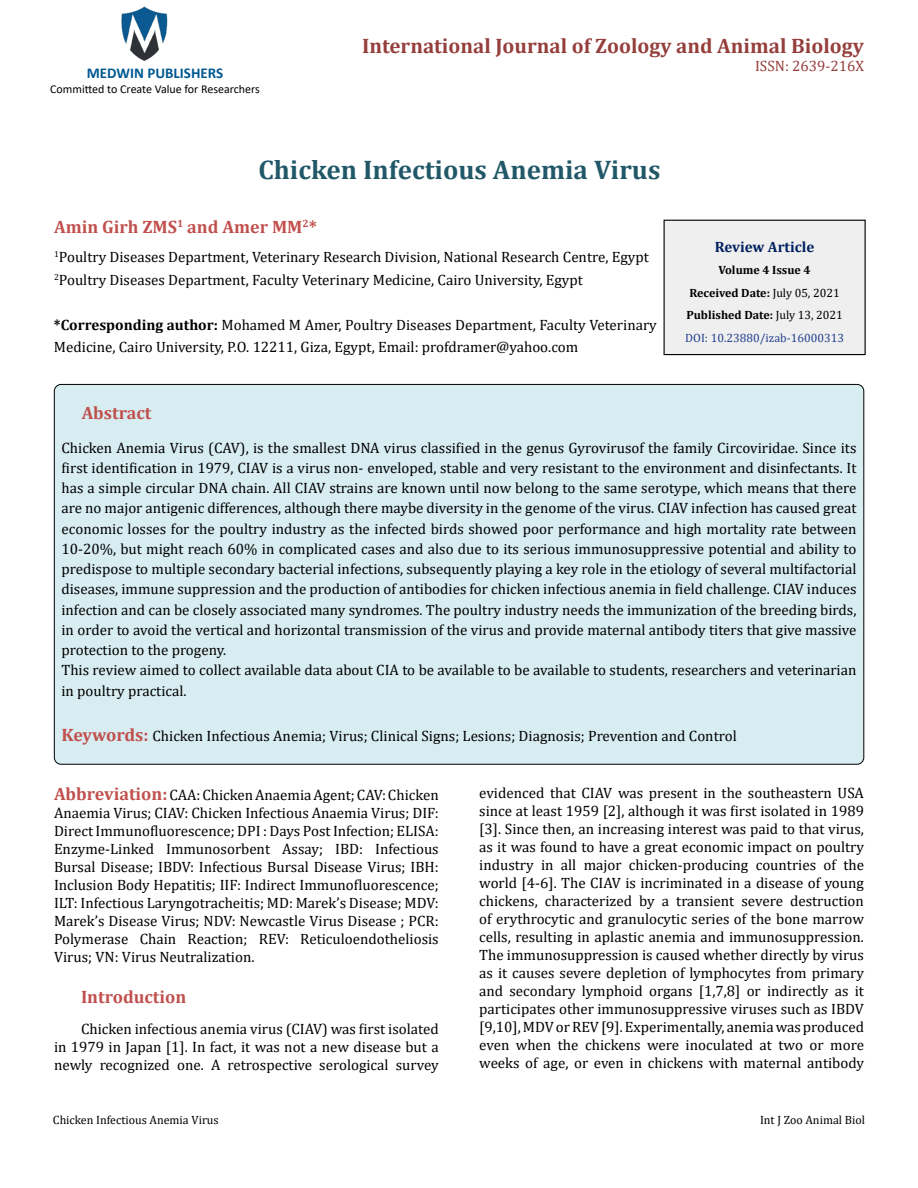
<style>
.page{position:relative;width:918px;height:1188px;background:#fff}
.page>*{position:absolute;margin:0;border:0;box-sizing:border-box;transform-origin:0 0}
.t1{font:700 27px "Cambria";color:#215868}
.t2{font:700 21px "Cambria";color:#953f3c}
.t3{font:700 18px "Cambria";color:#c0504d}
.t4{font:15px/18px "Cambria";color:#000}
.t5{font:700 15px "Calibri";color:#005991}
.t6{font:15px "Cambria";color:#953f3c}
.t7{font:700 15px "Cambria";color:#002060}
.t8{font:700 12px/22.5px "Cambria";color:#000;text-align:center}
.t9{font:12px "Cambria";color:#000}
.t10{font:12px "Calibri";color:#000}
.s1{font-weight:700}
.s2{font-weight:400}
.s3{font-weight:400;color:#25408f}
.s4{font-weight:700;font-size:18px;color:#c0504d}
</style>
<div class="page">
<img style="left:121px;top:6px;width:47px;height:55px">
<div style="left:664px;top:220px;width:201px;height:135px;background:#efefef"></div>
<div style="left:664px;top:220px;width:202px;height:135px;border:1px solid #000"></div>
<div style="left:54px;top:384px;width:810px;height:380px;background:#d8edf2;border-radius:7px"></div>
<p class="t5" style="left:87px;top:63px;width:138px">MEDWIN PUBLISHERS</p>
<p class="t10" style="left:50px;top:80px;width:211px">Committed to Create Value for Researchers</p>
<h2 class="t2" style="left:362px;top:31px;width:503px">International Journal of Zoology and Animal Biology</h2>
<p class="t6" style="left:755px;top:57px;width:110px">ISSN: 2639-216X</p>
<h1 class="t1" style="left:258px;top:151px;width:404px">Chicken Infectious Anemia Virus</h1>
<p class="t3" style="left:54px;top:214px;width:264px">Amin Girh ZMS<sup>1</sup> and Amer MM<sup>2</sup>*</p>
<p class="t4" style="left:54px;top:246px;width:596px;line-height:22.5px"><sup>1</sup>Poultry Diseases Department, Veterinary Research Division, National Research Centre, Egypt<br><sup>2</sup>Poultry Diseases Department, Faculty Veterinary Medicine, Cairo University, Egypt</p>
<p class="t4" style="left:54px;top:313px;width:604px;line-height:22.5px"><span class="s1">*Corresponding author:</span> Mohamed M Amer, Poultry Diseases Department, Faculty Veterinary<br>Medicine, Cairo University, P.O. 12211, Giza, Egypt, Email: profdramer@yahoo.com</p>
<p class="t7" style="left:715px;top:236px;width:101px">Review Article</p>
<p class="t8" style="left:685px;top:259px;width:160px">Volume 4 Issue 4<br>Received Date: <span class="s2">July 05, 2021<br></span>Published Date: <span class="s2">July 13, 2021<br></span><span class="s3">DOI: 10.23880/izab-16000313</span></p>
<p class="t3" style="left:82px;top:400px;width:71px">Abstract</p>
<p class="t4" style="left:61px;top:437px;width:797px;line-height:20.2px">Chicken Anemia Virus (CAV), is the smallest DNA virus classified in the genus Gyrovirusof the family Circoviridae. Since its first identification in 1979, CIAV is a virus non- enveloped, stable and very resistant to the environment and disinfectants. It has a simple circular DNA chain. All CIAV strains are known until now belong to the same serotype, which means that there are no major antigenic differences, although there maybe diversity in the genome of the virus. CIAV infection has caused great economic losses for the poultry industry as the infected birds showed poor performance and high mortality rate between 10-20%, but might reach 60% in complicated cases and also due to its serious immunosuppressive potential and ability to predispose to multiple secondary bacterial infections, subsequently playing a key role in the etiology of several multifactorial diseases, immune suppression and the production of antibodies for chicken infectious anemia in field challenge. CIAV induces infection and can be closely associated many syndromes. The poultry industry needs the immunization of the breeding birds, in order to avoid the vertical and horizontal transmission of the virus and provide maternal antibody titers that give massive protection to the progeny.<br>This review aimed to collect available data about CIA to be available to be available to students, researchers and veterinarian in poultry practical.</p>
<p class="t4" style="left:61px;top:727px;width:677px"><span class="s4">Keywords:</span> Chicken Infectious Anemia; Virus; Clinical Signs; Lesions; Diagnosis; Prevention and Control</p>
<p class="t4" style="left:54px;top:786px;width:386px;text-align:justify"><span class="s4">Abbreviation:</span>CAA: Chicken Anaemia Agent; CAV: Chicken Anaemia Virus; CIAV: Chicken Infectious Anaemia Virus; DIF:<br>Direct Immunofluorescence; DPI : Days Post Infection; ELISA:<br>Enzyme-Linked Immunosorbent Assay; IBD: Infectious Bursal Disease; IBDV: Infectious Bursal Disease Virus; IBH:<br>Inclusion Body Hepatitis; IIF: Indirect Immunofluorescence; ILT: Infectious Laryngotracheitis; MD: Marek’s Disease; MDV:<br>Marek’s Disease Virus; NDV: Newcastle Virus Disease ; PCR:<br>Polymerase Chain Reaction; REV: Reticuloendotheliosis Virus; VN: Virus Neutralization.</p>
<p class="t3" style="left:81px;top:984px;width:107px">Introduction</p>
<p class="t4" style="left:54px;top:1020px;width:386px;text-align:justify;text-indent:27px">Chicken infectious anemia virus (CIAV) was first isolated in 1979 in Japan [1]. In fact, it was not a new disease but a newly recognized one. A retrospective serological survey</p>
<p class="t4" style="left:479px;top:784px;width:386px;text-align:justify">evidenced that CIAV was present in the southeastern USA since at least 1959 [2], although it was first isolated in 1989 [3]. Since then, an increasing interest was paid to that virus, as it was found to have a great economic impact on poultry industry in all major chicken-producing countries of the world [4-6]. The CIAV is incriminated in a disease of young chickens, characterized by a transient severe destruction of erythrocytic and granulocytic series of the bone marrow cells, resulting in aplastic anemia and immunosuppression.<br>The immunosuppression is caused whether directly by virus as it causes severe depletion of lymphocytes from primary and secondary lymphoid organs [1,7,8] or indirectly as it participates other immunosuppressive viruses such as IBDV [9,10], MDV or REV [9]. Experimentally, anemia was produced even when the chickens were inoculated at two or more weeks of age, or even in chickens with maternal antibody</p>
<p class="t9" style="left:53px;top:1113px;width:167px">Chicken Infectious Anemia Virus</p>
<p class="t9" style="left:760px;top:1113px;width:106px">Int J Zoo Animal Biol</p>
</div>
